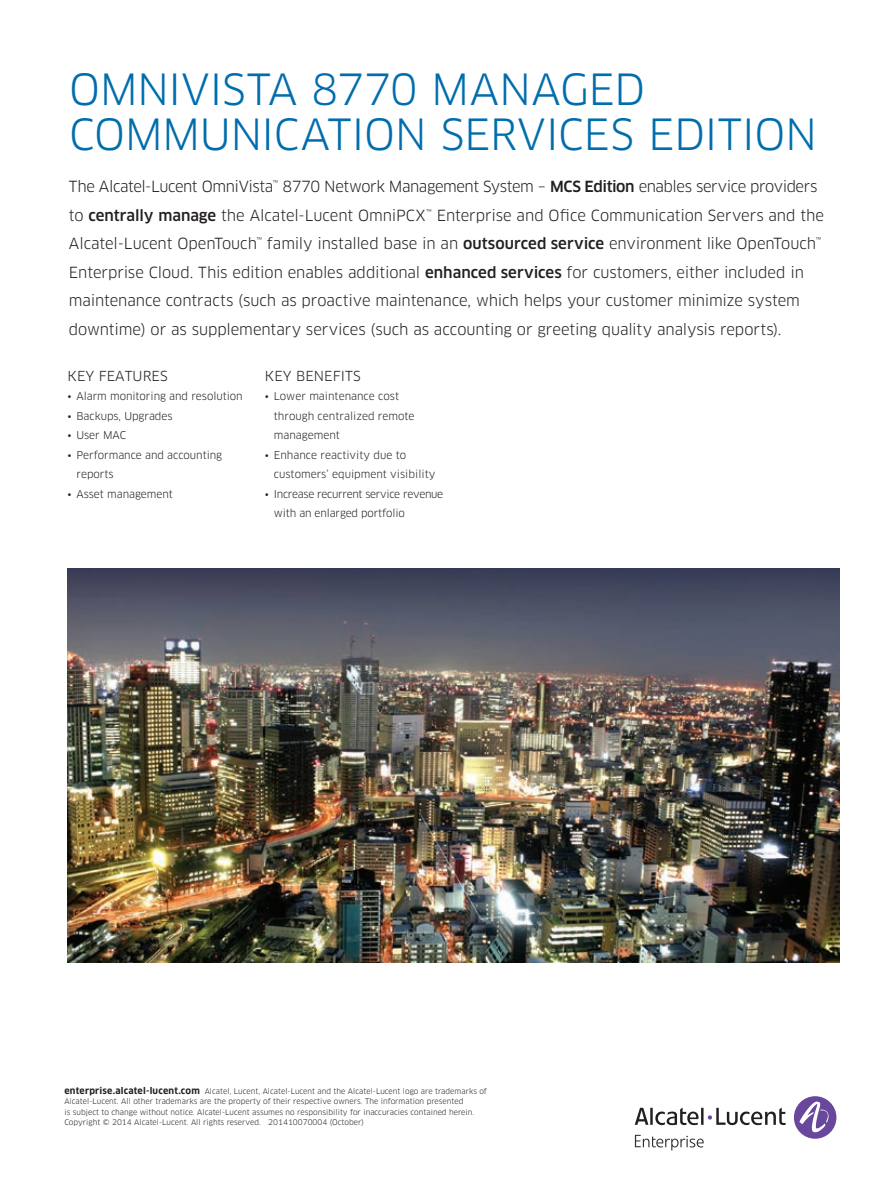
<style>
.page{position:relative;width:893px;height:1191px;background:#fff}
.page>*{position:absolute;margin:0;border:0;box-sizing:border-box;transform-origin:0 0}
.LG_head_1{font:42px/45px "Clan OT";letter-spacing:-.01em;color:#006dad}
.Intro_text_copy{font:15px/28.5px "Clan OT";letter-spacing:-.01em;color:#231f20}
.Side_bar_head{font:13.5px "Clan OT";letter-spacing:.005em;color:#231f20}
.Sidebar_text_bullet{font:10.5px/19.5px "Clan OT";letter-spacing:-.005em;color:#231f20}
.Sidebar_text_bullet-2{font:10.5px/19.5px "Clan OT";letter-spacing:-.03em;color:#231f20}
.Legal_information{font:7.5px/10.5px "Clan OT";letter-spacing:.005em;color:#231f20}
.s1{font-weight:500}
.s2{font-weight:700;font-size:9px}
</style>
<div class="page">
<svg style="left:635px;top:1134px;width:69px;height:16px"></svg>
<div style="left:794px;top:1096px;width:42px;height:42px;background:#69479c;border-radius:50%"></div>
<svg style="left:799px;top:1101px;width:32px;height:32px"></svg>
<svg style="left:635px;top:1107px;width:151px;height:18px"></svg>
<img style="left:68px;top:568px;width:771px;height:394px">
<p class="LG_head_1" style="left:69px;top:67px;width:749px">OMNIVISTA 8770 MANAGED<br>COMMUNICATION SERVICES EDITION</p>
<p class="Intro_text_copy" style="left:69px;top:172px;width:757px">The Alcatel-Lucent OmniVista<sup>™</sup> 8770 Network Management System – <span class="s1">MCS Edition</span> enables service providers to <span class="s1">centrally manage</span> the Alcatel-Lucent OmniPCX<sup>™</sup> Enterprise and Ofice Communication Servers and the Alcatel-Lucent OpenTouch<sup>™</sup> family installed base in an <span class="s1">outsourced service</span> environment like OpenTouch<sup>™ </sup>Enterprise Cloud. This edition enables additional <span class="s1">enhanced services</span> for customers, either included in maintenance contracts (such as proactive maintenance, which helps your customer minimize system downtime) or as supplementary services (such as accounting or greeting quality analysis reports).</p>
<p class="Side_bar_head" style="left:68px;top:367px;width:102px">KEY FEATURES</p>
<p class="Sidebar_text_bullet" style="left:68px;top:386px;width:177px">• Alarm monitoring and resolution</p>
<p class="Sidebar_text_bullet" style="left:68px;top:406px;width:107px">• Backups, Upgrades</p>
<p class="Sidebar_text_bullet" style="left:68px;top:425px;width:60px">• User MAC</p>
<p class="Sidebar_text_bullet" style="left:76px;top:445px;width:147px;text-indent:-9px">• Performance and accounting reports</p>
<p class="Sidebar_text_bullet" style="left:68px;top:484px;width:107px">• Asset management</p>
<p class="Side_bar_head" style="left:265px;top:367px;width:97px">KEY BENEFITS</p>
<p class="Sidebar_text_bullet" style="left:274px;top:386px;width:142px;text-indent:-9px">• Lower maintenance cost through centralized remote management</p>
<p class="Sidebar_text_bullet" style="left:274px;top:445px;width:163px;text-indent:-9px">• Enhance reactivity due to customers’ equipment visibility</p>
<p class="Sidebar_text_bullet-2" style="left:274px;top:484px;width:171px;text-indent:-9px">• Increase recurrent service revenue with an enlarged portfolio</p>
<p class="Legal_information" style="left:64px;top:1085px;width:424px"><span class="s2">enterprise.alcatel-lucent.com</span> Alcatel, Lucent, Alcatel-Lucent and the Alcatel-Lucent logo are trademarks of Alcatel-Lucent. All other trademarks are the property of their respective owners. The information presented<br>is subject to change without notice. Alcatel-Lucent assumes no responsibility for inaccuracies contained herein.<br>Copyright © 2014 Alcatel-Lucent. All rights reserved. 201410070004 (October)</p>
</div>
